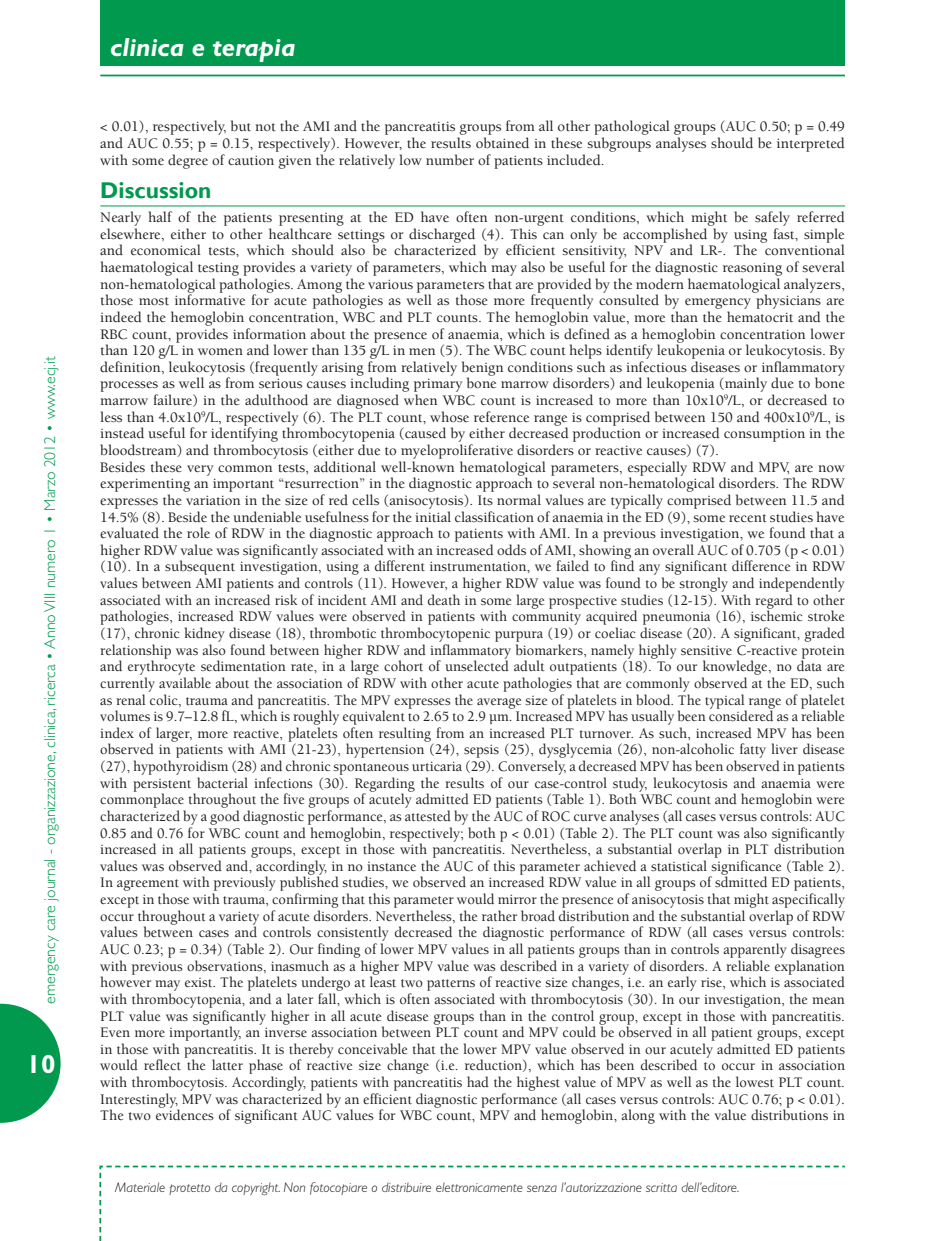
<style>
.page{position:relative;width:944px;height:1241px;background:#fff}
.page>*{position:absolute;margin:0;border:0;box-sizing:border-box;transform-origin:0 0}
.t1{font:italic 700 26.25px "Gill Sans";color:#fff}
.t2{font:700 26.25px "Gill Sans";color:#fff}
.T2_TITOLINO_TESTO{font:700 22.75px "Gill Sans";color:#00994e}
.t3{font:300 15.75px "Gill Sans";color:#00994e}
.Normale{font:500 14.88px/16.6px "Berkeley";color:#231f20;text-align:justify}
.Rientro_corpo_del_te{font:500 14.88px "Berkeley";color:#231f20}
.t4{font:italic 300 14px "Gill Sans";color:#231f20}
</style>
<div class="page">
<svg style="left:0;top:1003px;width:61px;height:119px"></svg>
<div style="left:100px;top:0;width:744px;height:66px;background:#00994e"></div>
<hr style="left:100px;top:75px;width:744px;height:1px;background:#00994e">
<svg style="left:99px;top:1165px;width:746px;height:75px"></svg>
<hr style="left:100px;top:205px;width:744px;height:1px;background:#00994e">
<p class="t3" style="left:41px;top:1003px;width:649px;rotate:-90deg">emergency care journal - organizzazione, clinica, ricerca • Anno VIII numero 1 • Marzo 2012 • www.ecj.it</p>
<p class="t2" style="left:27px;top:1048px;width:30px">10</p>
<p class="t1" style="left:110px;top:32px;width:187px">clinica e terapia</p>
<p class="Normale" style="left:100px;top:118px;width:746px">&lt; 0.01), respectively, but not the AMI and the pancreatitis groups from all other pathological groups (AUC 0.50; p = 0.49 and AUC 0.55; p = 0.15, respectively). However, the results obtained in these subgroups analyses should be interpreted with some degree of caution given the relatively low number of patients included.</p>
<p class="T2_TITOLINO_TESTO" style="left:100px;top:177px;width:113px">Discussion</p>
<p class="Normale" style="left:100px;top:209px;width:746px">Nearly half of the patients presenting at the ED have often non-urgent conditions, which might be safely referred elsewhere, either to other healthcare settings or discharged (4). This can only be accomplished by using fast, simple and economical tests, which should also be characterized by efficient sensitivity, NPV and LR-. The conventional haematological testing provides a variety of parameters, which may also be useful for the diagnostic reasoning of several non-hematological pathologies. Among the various parameters that are provided by the modern haematological analyzers, those most informative for acute pathologies as well as those more frequently consulted by emergency physicians are indeed the hemoglobin concentration, WBC and PLT counts. The hemoglobin value, more than the hematocrit and the RBC count, provides information about the presence of anaemia, which is defined as a hemoglobin concentration lower than 120 g/L in women and lower than 135 g/L in men (5). The WBC count helps identify leukopenia or leukocytosis. By definition, leukocytosis (frequently arising from relatively benign conditions such as infectious diseases or inflammatory processes as well as from serious causes including primary bone marrow disorders) and leukopenia (mainly due to bone marrow failure) in the adulthood are diagnosed when WBC count is increased to more than 10x10<sup>9</sup>/L, or decreased to less than 4.0x10<sup>9</sup>/L, respectively (6). The PLT count, whose reference range is comprised between 150 and 400x10<sup>9</sup>/L, is instead useful for identifying thrombocytopenia (caused by either decreased production or increased consumption in the bloodstream) and thrombocytosis (either due to myeloproliferative disorders or reactive causes) (7).</p>
<p class="Normale" style="left:100px;top:459px;width:746px">Besides these very common tests, additional well-known hematological parameters, especially RDW and MPV, are now experimenting an important “resurrection” in the diagnostic approach to several non-hematological disorders. The RDW expresses the variation in the size of red cells (anisocytosis). Its normal values are typically comprised between 11.5 and 14.5% (8). Beside the undeniable usefulness for the initial classification of anaemia in the ED (9), some recent studies have evaluated the role of RDW in the diagnostic approach to patients with AMI. In a previous investigation, we found that a higher RDW value was significantly associated with an increased odds of AMI, showing an overall AUC of 0.705 (p &lt; 0.01) (10). In a subsequent investigation, using a different instrumentation, we failed to find any significant difference in RDW values between AMI patients and controls (11). However, a higher RDW value was found to be strongly and independently associated with an increased risk of incident AMI and death in some large prospective studies (12-15). With regard to other pathologies, increased RDW values were observed in patients with community acquired pneumonia (16), ischemic stroke (17), chronic kidney disease (18), thrombotic thrombocytopenic purpura (19) or coeliac disease (20). A significant, graded relationship was also found between higher RDW and inflammatory biomarkers, namely highly sensitive C-reactive protein and erythrocyte sedimentation rate, in a large cohort of unselected adult outpatients (18). To our knowledge, no data are currently available about the association of RDW with other acute pathologies that are commonly observed at the ED, such as renal colic, trauma and pancreatitis. The MPV expresses the average size of platelets in blood. The typical range of platelet volumes is 9.7–12.8 fL, which is roughly equivalent to 2.65 to 2.9 µm. Increased MPV has usually been considered as a reliable index of larger, more reactive, platelets often resulting from an increased PLT turnover. As such, increased MPV has been observed in patients with AMI (21-23), hypertension (24), sepsis (25), dysglycemia (26), non-alcoholic fatty liver disease (27), hypothyroidism (28) and chronic spontaneous urticaria (29). Conversely, a decreased MPV has been observed in patients with persistent bacterial infections (30). Regarding the results of our case-control study, leukocytosis and anaemia were commonplace throughout the five groups of acutely admitted ED patients (Table 1). Both WBC count and hemoglobin were characterized by a good diagnostic performance, as attested by the AUC of ROC curve analyses (all cases versus controls: AUC 0.85 and 0.76 for WBC count and hemoglobin, respectively; both p &lt; 0.01) (Table 2). The PLT count was also significantly increased in all patients groups, except in those with pancreatitis. Nevertheless, a substantial overlap in PLT distribution values was observed and, accordingly, in no instance the AUC of this parameter achieved a statistical significance (Table 2).<br>In agreement with previously published studies, we observed an increased RDW value in all groups of sdmitted ED patients, except in those with trauma, confirming that this parameter would mirror the presence of anisocytosis that might aspecifically occur throughout a variety of acute disorders. Nevertheless, the rather broad distribution and the substantial overlap of RDW values between cases and controls consistently decreased the diagnostic performance of RDW (all cases versus controls:<br>AUC 0.23; p = 0.34) (Table 2). Our finding of lower MPV values in all patients groups than in controls apparently disagrees with previous observations, inasmuch as a higher MPV value was described in a variety of disorders. A reliable explanation however may exist. The platelets undergo at least two patterns of reactive size changes, i.e. an early rise, which is associated with thrombocytopenia, and a later fall, which is often associated with thrombocytosis (30). In our investigation, the mean PLT value was significantly higher in all acute disease groups than in the control group, except in those with pancreatitis.<br>Even more importantly, an inverse association between PLT count and MPV could be observed in all patient groups, except in those with pancreatitis. It is thereby conceivable that the lower MPV value observed in our acutely admitted ED patients would reflect the latter phase of reactive size change (i.e. reduction), which has been described to occur in association with thrombocytosis. Accordingly, patients with pancreatitis had the highest value of MPV as well as the lowest PLT count.<br>Interestingly, MPV was characterized by an efficient diagnostic performance (all cases versus controls: AUC 0.76; p &lt; 0.01).</p>
<p class="Rientro_corpo_del_te" style="left:100px;top:1107px;width:746px">The two evidences of significant AUC values for WBC count, MPV and hemoglobin, along with the value distributions in</p>
<p class="t4" style="left:115px;top:1179px;width:625px">Materiale protetto da copyright. Non fotocopiare o distribuire elettronicamente senza l’autorizzazione scritta dell’editore.</p>
</div>
